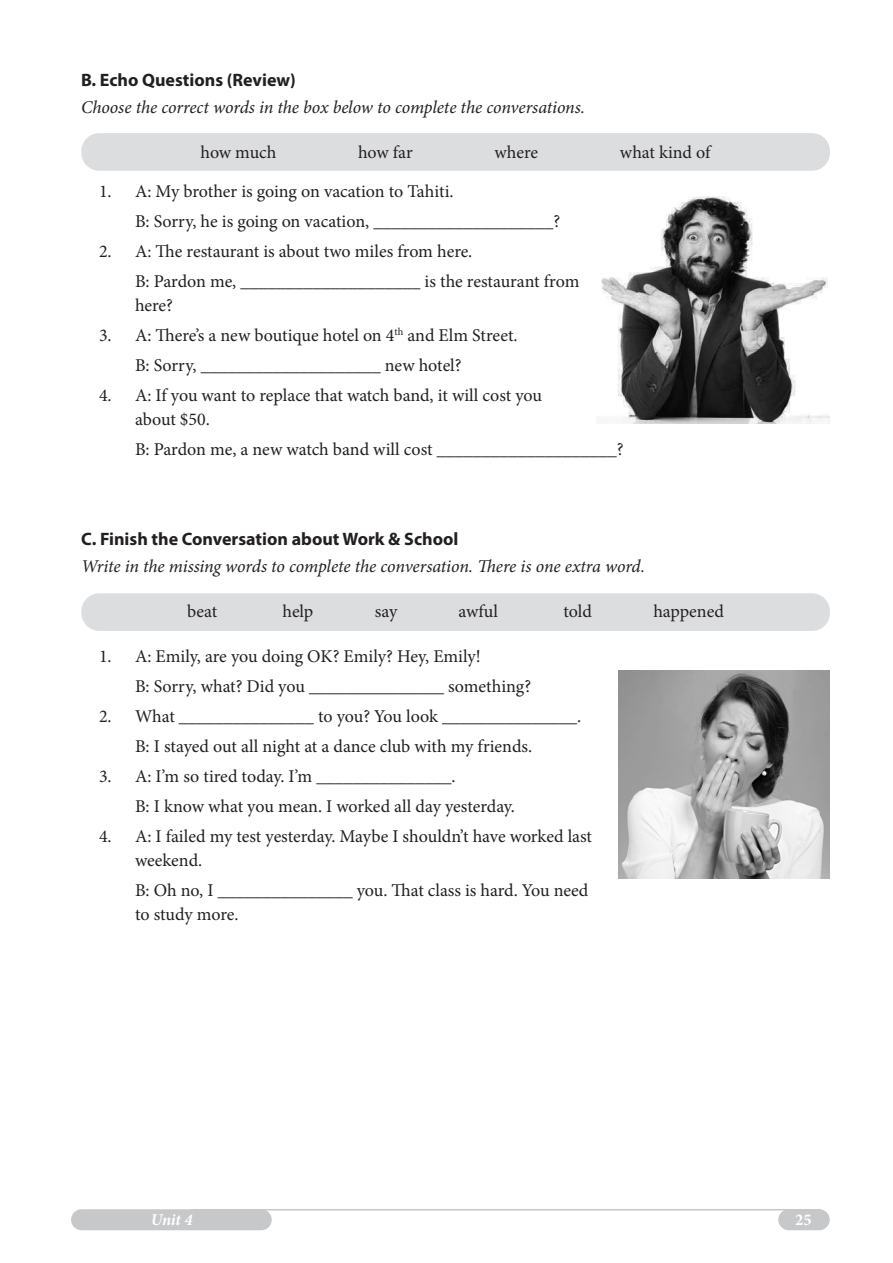
<style>
.page{position:relative;width:893px;height:1263px;background:#fff}
.page>*{position:absolute;margin:0;border:0;box-sizing:border-box;transform-origin:0 0}
.t1{font:18px/30px "Minion Pro";letter-spacing:-.005em;color:#231f20}
.t2{font:italic 18px "Minion Pro";letter-spacing:-.01em;color:#231f20}
.t3{font:700 18px "Myriad Pro";color:#231f20}
.t4{font:italic 700 16.5px "Minion Pro";color:#fff}
.t5{font:700 16.5px "Minion Pro";color:#fff}
</style>
<div class="page">
<hr style="left:191px;top:1209px;width:630px;height:1px;background:#c7c8ca">
<div style="left:778px;top:1209px;width:52px;height:21px;background:#c7c8ca;border-radius:10px"></div>
<div style="left:71px;top:1209px;width:201px;height:21px;background:#c7c8ca;border-radius:10px"></div>
<div style="left:81px;top:593px;width:749px;height:38px;background:#dcdddf;border-radius:18px"></div>
<div style="left:81px;top:133px;width:749px;height:38px;background:#dcdddf;border-radius:18px"></div>
<img style="left:601px;top:196px;width:229px;height:227px">
<img style="left:618px;top:670px;width:212px;height:208px">
<p class="t3" style="left:81px;top:69px;width:216px">B. Echo Questions (Review)</p>
<p class="t2" style="left:81px;top:94px;width:506px">Choose the correct words in the box below to complete the conversations.</p>
<p class="t1" style="left:200px;top:137px;width:77px">how much</p>
<p class="t1" style="left:358px;top:137px;width:56px">how far</p>
<p class="t1" style="left:494px;top:137px;width:45px">where</p>
<p class="t1" style="left:620px;top:137px;width:92px">what kind of</p>
<p class="t1" style="left:135px;top:176px;width:427px;text-indent:-36px">1. A: My brother is going on vacation to Tahiti.<br>B: Sorry, he is going on vacation, ____________________?</p>
<p class="t1" style="left:99px;top:236px;width:54px">2. A:</p>
<p class="t1" style="left:135px;top:236px;width:446px;text-indent:40px">e restaurant is about two miles from here.<br>B: Pardon me, ____________________ is the restaurant from</p>
<p class="t1" style="left:135px;top:290px;width:40px">here?</p>
<p class="t1" style="left:99px;top:320px;width:54px">3. A:</p>
<p class="t1" style="left:135px;top:320px;width:384px;text-indent:40px">ere’s a new boutique hotel on 4<sup>th</sup> and Elm Street.<br>B: Sorry, ____________________ new hotel?</p>
<p class="t1" style="left:135px;top:383px;width:409px;line-height:24px;text-indent:-36px">4. A: If you want to replace that watch band, it will cost you about $50.</p>
<p class="t1" style="left:135px;top:434px;width:490px">B: Pardon me, a new watch band will cost ____________________?</p>
<p class="t3" style="left:81px;top:528px;width:379px">C. Finish the Conversation about Work &amp; School</p>
<p class="t2" style="left:81px;top:553px;width:394px">Write in the missing words to complete the conversation.</p>
<p class="t2" style="left:496px;top:553px;width:151px">ere is one extra word.</p>
<p class="t1" style="left:187px;top:596px;width:32px">beat</p>
<p class="t1" style="left:283px;top:596px;width:32px">help</p>
<p class="t1" style="left:375px;top:596px;width:24px">say</p>
<p class="t1" style="left:459px;top:596px;width:41px">awful</p>
<p class="t1" style="left:564px;top:596px;width:30px">told</p>
<p class="t1" style="left:653px;top:596px;width:72px">happened</p>
<p class="t1" style="left:135px;top:641px;width:398px;text-indent:-36px">1. A: Emily, are you doing OK? Emily? Hey, Emily!<br>B: Sorry, what? Did you _______________ something?</p>
<p class="t1" style="left:135px;top:701px;width:448px;text-indent:-36px">2. What _______________ to you? You look _______________.<br>B: I stayed out all night at a dance club with my friends.</p>
<p class="t1" style="left:135px;top:761px;width:381px;text-indent:-36px">3. A: I’m so tired today. I’m _______________.<br>B: I know what you mean. I worked all day yesterday.</p>
<p class="t1" style="left:135px;top:824px;width:459px;line-height:24px;text-indent:-36px">4. A: I failed my test yesterday. Maybe I shouldn’t have worked last weekend.</p>
<p class="t1" style="left:135px;top:875px;width:254px">B: Oh no, I _______________ you.</p>
<p class="t1" style="left:411px;top:875px;width:179px">at class is hard. You need</p>
<p class="t1" style="left:135px;top:899px;width:105px">to study more.</p>
<p class="t4" style="left:151px;top:1208px;width:43px">Unit 4</p>
<p class="t5" style="left:795px;top:1208px;width:18px">25</p>
</div>
